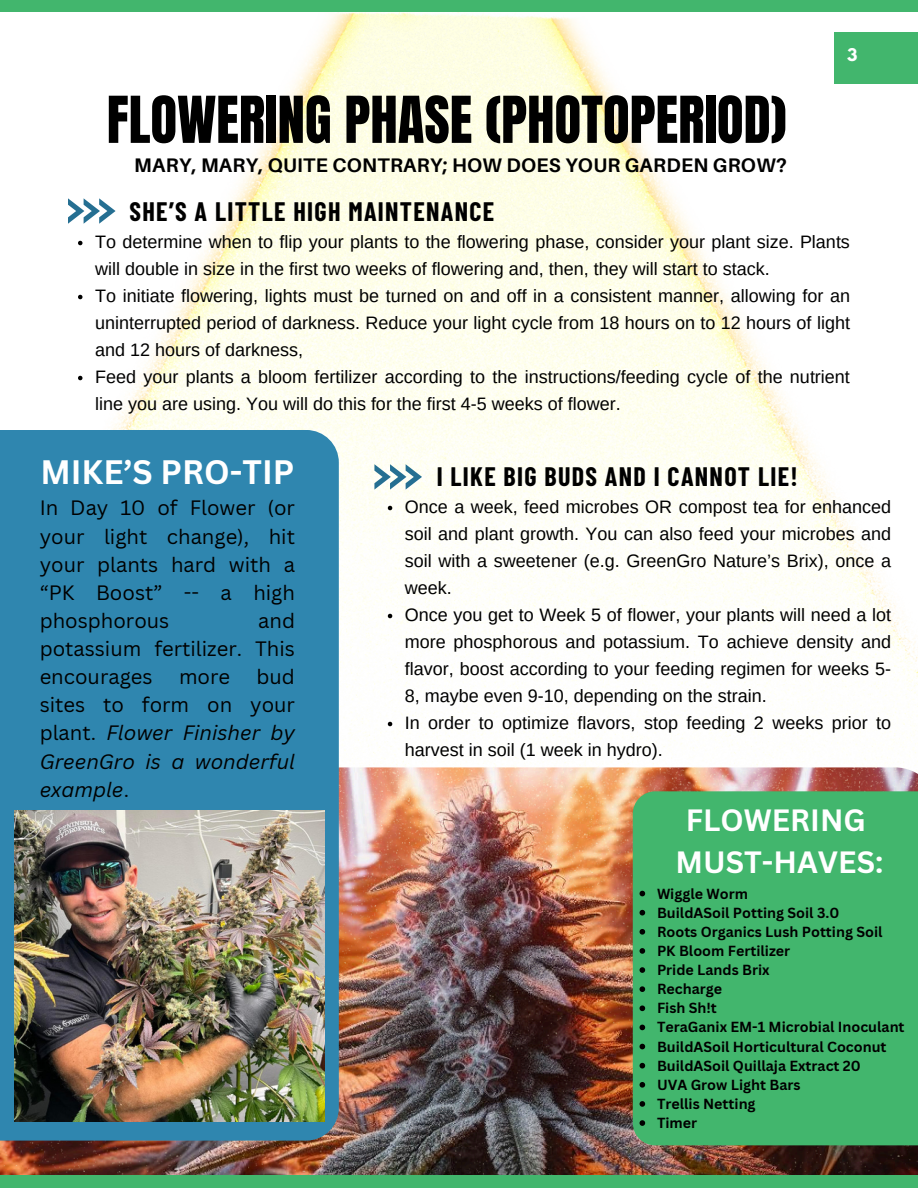
<style>
.page{position:relative;width:918px;height:1188px;background:#fff}
.page>*{position:absolute;margin:0;border:0;box-sizing:border-box;transform-origin:0 0}
.t1{font:54.9px "Anton";color:#000}
.t2{font:700 33px "Canva Sans";color:#fff}
.t3{font:700 30px/41.7px "Canva Sans";color:#fff;text-align:center}
.t4{font:700 26.1px "Barlow Condensed";letter-spacing:.05em;color:#000}
.t5{font:20.25px/28.2px "Canva Sans";color:#000;text-align:justify}
.t6{font:italic 20.25px/28.2px "Canva Sans";color:#000;text-align:justify}
.t7{font:700 19.65px "Aileron";letter-spacing:.015em;color:#000}
.t8{font:18px/27px "Arimo";color:#000}
.t9{font:700 15.45px "League Spartan";color:#fff}
.t10{font:700 14.25px "Canva Sans";color:#000}
.s1{font-style:normal}
</style>
<div class="page">
<img style="left:0;top:12px;width:918px;height:1163px">
<div style="left:0;top:0;width:918px;height:12px;background:#42b66d"></div>
<div style="left:834px;top:32px;width:84px;height:52px;background:#42b66d"></div>
<div style="left:0;top:1175px;width:918px;height:13px;background:#42b66d"></div>
<div style="left:0;top:430px;width:339px;height:711px;background:#2f86af"></div>
<img style="left:14px;top:811px;width:311px;height:310px">
<svg style="left:68px;top:198px;width:48px;height:26px"></svg>
<svg style="left:374px;top:464px;width:48px;height:26px"></svg>
<div style="left:633px;top:791px;width:285px;height:354px;background:#42b66d"></div>
<svg style="left:78px;top:241px;width:5px;height:4px"></svg>
<svg style="left:78px;top:295px;width:5px;height:4px"></svg>
<svg style="left:78px;top:376px;width:5px;height:4px"></svg>
<svg style="left:388px;top:506px;width:4px;height:4px"></svg>
<svg style="left:388px;top:614px;width:4px;height:4px"></svg>
<svg style="left:388px;top:722px;width:4px;height:4px"></svg>
<svg style="left:640px;top:891px;width:5px;height:5px"></svg>
<svg style="left:640px;top:910px;width:5px;height:5px"></svg>
<svg style="left:640px;top:929px;width:5px;height:6px"></svg>
<svg style="left:640px;top:948px;width:5px;height:6px"></svg>
<svg style="left:640px;top:967px;width:5px;height:6px"></svg>
<svg style="left:640px;top:986px;width:5px;height:6px"></svg>
<svg style="left:640px;top:1005px;width:5px;height:6px"></svg>
<svg style="left:640px;top:1025px;width:5px;height:5px"></svg>
<svg style="left:640px;top:1044px;width:5px;height:5px"></svg>
<svg style="left:640px;top:1063px;width:5px;height:5px"></svg>
<svg style="left:640px;top:1082px;width:5px;height:6px"></svg>
<svg style="left:640px;top:1101px;width:5px;height:6px"></svg>
<svg style="left:640px;top:1120px;width:5px;height:6px"></svg>
<p class="t1" style="left:107px;top:80px;width:681px">FLOWERING PHASE (PHOTOPERIOD)</p>
<p class="t7" style="left:134px;top:153px;width:654px">MARY, MARY, QUITE CONTRARY; HOW DOES YOUR GARDEN GROW?</p>
<h1 class="t9" style="left:847px;top:47px;width:12px">3</h1>
<h3 class="t4" style="left:130px;top:195px;width:366px">SHE’S A LITTLE HIGH MAINTENANCE</h3>
<p class="t8" style="left:95px;top:228px;width:756px">To determine when to flip your plants to the flowering phase, consider your plant size. Plants will double in size in the first two weeks of flowering and, then, they will start to stack.</p>
<p class="t8" style="left:95px;top:282px;width:756px;text-align:justify">To initiate flowering, lights must be turned on and off in a consistent manner, allowing for an uninterrupted period of darkness. Reduce your light cycle from 18 hours on to 12 hours of light and 12 hours of darkness,</p>
<p class="t8" style="left:95px;top:363px;width:756px">Feed your plants a bloom fertilizer according to the instructions/feeding cycle of the nutrient line you are using. You will do this for the first 4-5 weeks of flower.</p>
<h4 class="t2" style="left:40px;top:448px;width:255px">MIKE’S PRO-TIP</h4>
<p class="t5" style="left:40px;top:493px;width:257px">In Day 10 of Flower (or your light change), hit your plants hard with a “PK Boost” -- a high phosphorous</p>
<p class="t5" style="left:40px;top:606px;width:257px;text-indent:218px">and potassium fertilizer. This encourages</p>
<p class="t6" style="left:40px;top:662px;width:257px;text-indent:217px"><span class="s1">bud sites to form on your plant.</span> Flower Finisher by GreenGro is a wonderful example<span class="s1">.</span></p>
<p class="t5" style="left:179px;top:662px;width:53px">more</p>
<h2 class="t4" style="left:437px;top:460px;width:363px">I LIKE BIG BUDS AND I CANNOT LIE!</h2>
<h5 class="t8" style="left:405px;top:493px;width:488px;text-align:justify">Once a week, feed microbes OR compost tea for enhanced soil and plant growth. You can also feed your microbes and soil with a sweetener (e.g. GreenGro Nature’s Brix), once a week.</h5>
<p class="t8" style="left:405px;top:601px;width:488px;text-align:justify">Once you get to Week 5 of flower, your plants will need a lot more phosphorous and potassium. To achieve density and flavor, boost according to your feeding regimen for weeks 5- 8, maybe even 9-10, depending on the strain.</p>
<h3 class="t8" style="left:405px;top:709px;width:488px">In order to optimize flavors, stop feeding 2 weeks prior to harvest in soil (1 week in hydro).</h3>
<p class="t3" style="left:675px;top:799px;width:209px">FLOWERING<br>MUST-HAVES:</p>
<p class="t10" style="left:657px;top:883px;width:92px">Wiggle Worm</p>
<p class="t10" style="left:657px;top:903px;width:184px">BuildASoil Potting Soil 3.0</p>
<p class="t10" style="left:657px;top:922px;width:227px">Roots Organics Lush Potting Soil</p>
<p class="t10" style="left:657px;top:941px;width:135px">PK Bloom Fertilizer</p>
<p class="t10" style="left:657px;top:960px;width:114px">Pride Lands Brix</p>
<p class="t10" style="left:657px;top:979px;width:67px">Recharge</p>
<p class="t10" style="left:657px;top:998px;width:61px">Fish Sh!t</p>
<p class="t10" style="left:657px;top:1017px;width:249px">TeraGanix EM-1 Microbial Inoculant</p>
<p class="t10" style="left:657px;top:1036px;width:231px">BuildASoil Horticultural Coconut</p>
<p class="t10" style="left:657px;top:1056px;width:205px">BuildASoil Quillaja Extract 20</p>
<p class="t10" style="left:657px;top:1075px;width:145px">UVA Grow Light Bars</p>
<p class="t10" style="left:657px;top:1094px;width:100px">Trellis Netting</p>
<p class="t10" style="left:657px;top:1113px;width:42px">Timer</p>
</div>
